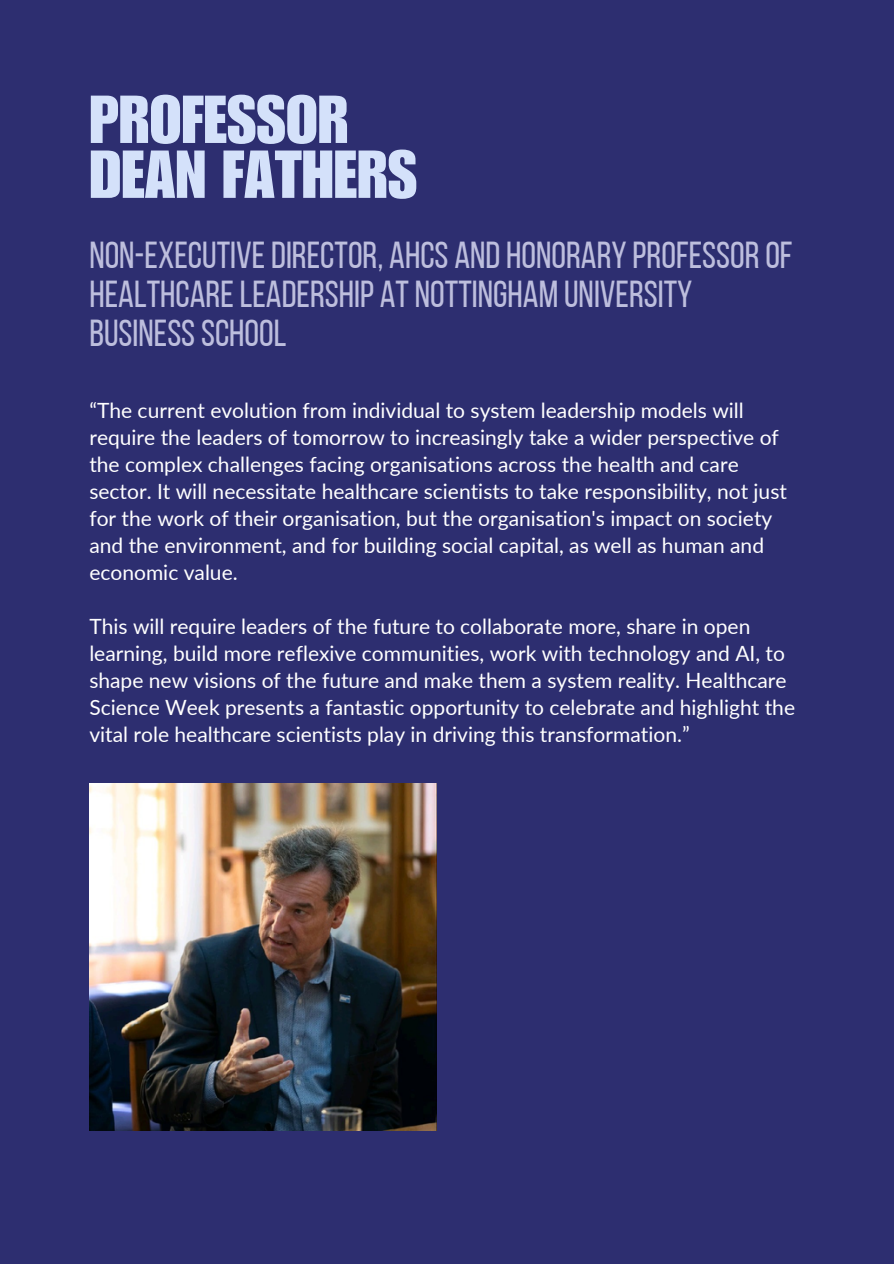
<style>
.page{position:relative;width:894px;height:1264px;background:#fff}
.page>*{position:absolute;margin:0;border:0;box-sizing:border-box;transform-origin:0 0}
.t1{font:66.3px/54.9px "Impact LT Std";color:#d4e1fa}
.t2{font:37.5px/39.3px "Bebas Neue";color:#bdbedd}
.t3{font:21px/27px "Lato";color:#fff}
</style>
<div class="page">
<div style="left:0;top:0;width:893px;height:1263px;background:#2d2e70"></div>
<img style="left:89px;top:783px;width:347px;height:347px">
<h1 class="t1" style="left:89px;top:101px;width:329px">PROFESSOR<br>DEAN FATHERS</h1>
<p class="t2" style="left:89px;top:238px;width:704px">NON-EXECUTIVEDIRECTOR, AHCS AND HONORARY PROFESSOROF<br>HEALTHCARELEADERSHIP AT NOTTINGHAM UNIVERSITY<br>BUSINESSSCHOOL</p>
<h2 class="t3" style="left:89px;top:396px;width:699px">“The current evolution from individual to system leadership models will require the leaders of tomorrow to increasingly take a wider perspective of the complex challenges facing organisations across the health and care sector. It will necessitate healthcare scientists to take responsibility, not just for the work of their organisation, but the organisation's impact on society and the environment, and for building social capital, as well as human and economic value.</h2>
<p class="t3" style="left:89px;top:612px;width:707px">This will require leaders of the future to collaborate more, share in open learning, build more reflexive communities, work with technology and AI, to shape new visions of the future and make them a system reality. Healthcare Science Week presents a fantastic opportunity to celebrate and highlight the vital role healthcare scientists play in driving this transformation.”</p>
</div>
